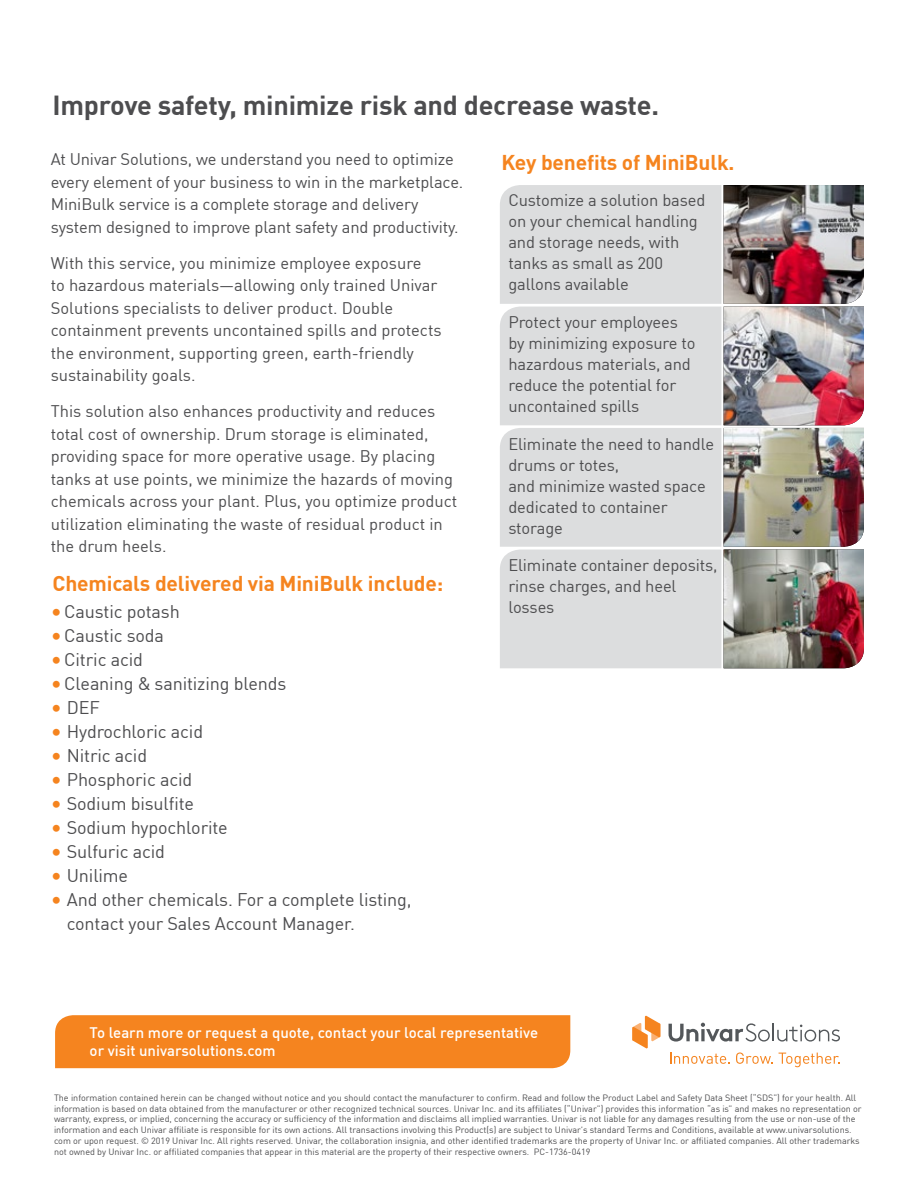
<style>
.page{position:relative;width:918px;height:1188px;background:#fff}
.page>*{position:absolute;margin:0;border:0;box-sizing:border-box;transform-origin:0 0}
.t1{font:700 27px "DIN Pro";letter-spacing:-.01em;color:#4d4d4f}
.t2{font:700 21px "DIN Pro";letter-spacing:-.01em;color:#f5841f}
.t3{font:18px/24px "DIN Pro";letter-spacing:-.01em;color:#4d4d4f}
.t4{font:16.5px/22.5px "DIN Pro";letter-spacing:-.01em;color:#4d4d4f}
.t5{font:500 15px/18px "DIN Pro";color:#fff}
.t6{font:9px/10.8px "DIN Pro";color:#4d4d4f}
.s1{font-size:21px;color:#f5841f}
</style>
<div class="page">
<svg style="left:669px;top:1023px;width:171px;height:19px"></svg>
<svg style="left:632px;top:1015px;width:28px;height:34px"></svg>
<svg style="left:670px;top:1053px;width:59px;height:11px"></svg>
<svg style="left:736px;top:1052px;width:37px;height:12px"></svg>
<svg style="left:779px;top:1053px;width:61px;height:14px"></svg>
<div style="left:55px;top:1015px;width:515px;height:53px;background:#f5841f"></div>
<img style="left:500px;top:185px;width:364px;height:483px">
<img style="left:724px;top:550px;width:140px;height:118px">
<h1 class="t1" style="left:52px;top:84px;width:608px">Improve safety, minimize risk and decrease waste.</h1>
<p class="t4" style="left:51px;top:147px;width:414px">At Univar Solutions, we understand you need to optimize every element of your business to win in the marketplace.<br>MiniBulk service is a complete storage and delivery system designed to improve plant safety and productivity.</p>
<p class="t4" style="left:51px;top:250px;width:392px">With this service, you minimize employee exposure<br>to hazardous materials—allowing only trained Univar Solutions specialists to deliver product. Double containment prevents uncontained spills and protects the environment, supporting green, earth-friendly sustainability goals.</p>
<p class="t4" style="left:51px;top:399px;width:408px">This solution also enhances productivity and reduces total cost of ownership. Drum storage is eliminated, providing space for more operative usage. By placing tanks at use points, we minimize the hazards of moving chemicals across your plant. Plus, you optimize product utilization eliminating the waste of residual product in the drum heels.</p>
<p class="t2" style="left:52px;top:567px;width:392px">Chemicals delivered via MiniBulk include:</p>
<p class="t3" style="left:51px;top:599px;width:131px"><span class="s1">•</span>Caustic potash</p>
<p class="t3" style="left:51px;top:623px;width:115px"><span class="s1">•</span>Caustic soda</p>
<p class="t3" style="left:51px;top:647px;width:94px"><span class="s1">•</span>Citric acid</p>
<p class="t3" style="left:51px;top:671px;width:237px"><span class="s1">•</span>Cleaning &amp; sanitizing blends</p>
<p class="t3" style="left:51px;top:695px;width:51px"><span class="s1">•</span> DEF</p>
<p class="t3" style="left:51px;top:719px;width:154px"><span class="s1">•</span> Hydrochloric acid</p>
<p class="t3" style="left:51px;top:743px;width:98px"><span class="s1">•</span> Nitric acid</p>
<p class="t3" style="left:51px;top:767px;width:143px"><span class="s1">•</span> Phosphoric acid</p>
<p class="t3" style="left:51px;top:791px;width:145px"><span class="s1">•</span> Sodium bisulfite</p>
<p class="t3" style="left:51px;top:815px;width:179px"><span class="s1">•</span> Sodium hypochlorite</p>
<p class="t3" style="left:51px;top:839px;width:116px"><span class="s1">•</span> Sulfuric acid</p>
<p class="t3" style="left:51px;top:863px;width:79px"><span class="s1">•</span> Unilime</p>
<p class="t3" style="left:67px;top:887px;width:346px;text-indent:-16px"><span class="s1">•</span> And other chemicals. For a complete listing, contact your Sales Account Manager.</p>
<p class="t2" style="left:501px;top:146px;width:235px">Key benefits of MiniBulk.</p>
<p class="t4" style="left:508px;top:189px;width:199px;line-height:21px">Customize a solution based on your chemical handling and storage needs, with tanks as small as 200 gallons available</p>
<p class="t4" style="left:508px;top:310px;width:189px;line-height:21px">Protect your employees by minimizing exposure to hazardous materials, and reduce the potential for uncontained spills</p>
<p class="t4" style="left:508px;top:432px;width:207px;line-height:21px">Eliminate the need to handle drums or totes,<br>and minimize wasted space dedicated to container storage</p>
<p class="t4" style="left:508px;top:554px;width:211px;line-height:21px">Eliminate container deposits, rinse charges, and heel losses</p>
<p class="t5" style="left:90px;top:1022px;width:450px">To learn more or request a quote, contact your local representative or visit univarsolutions.com</p>
<p class="t6" style="left:54px;top:1091px;width:809px">The information contained herein can be changed without notice and you should contact the manufacturer to confirm. Read and follow the Product Label and Safety Data Sheet (“SDS”) for your health. All information is based on data obtained from the manufacturer or other recognized technical sources. Univar Inc. and its affiliates (“Univar”) provides this information “as is” and makes no representation or warranty, express, or implied, concerning the accuracy or sufficiency of the information and disclaims all implied warranties. Univar is not liable for any damages resulting from the use or non-use of the information and each Univar affiliate is responsible for its own actions. All transactions involving this Product(s) are subject to Univar’s standard Terms and Conditions, available at www.univarsolutions. com or upon request. © 2019 Univar Inc. All rights reserved. Univar, the collaboration insignia, and other identified trademarks are the property of Univar Inc. or affiliated companies. All other trademarks not owned by Univar Inc. or affiliated companies that appear in this material are the property of their respective owners. PC-1736-0419</p>
</div>
